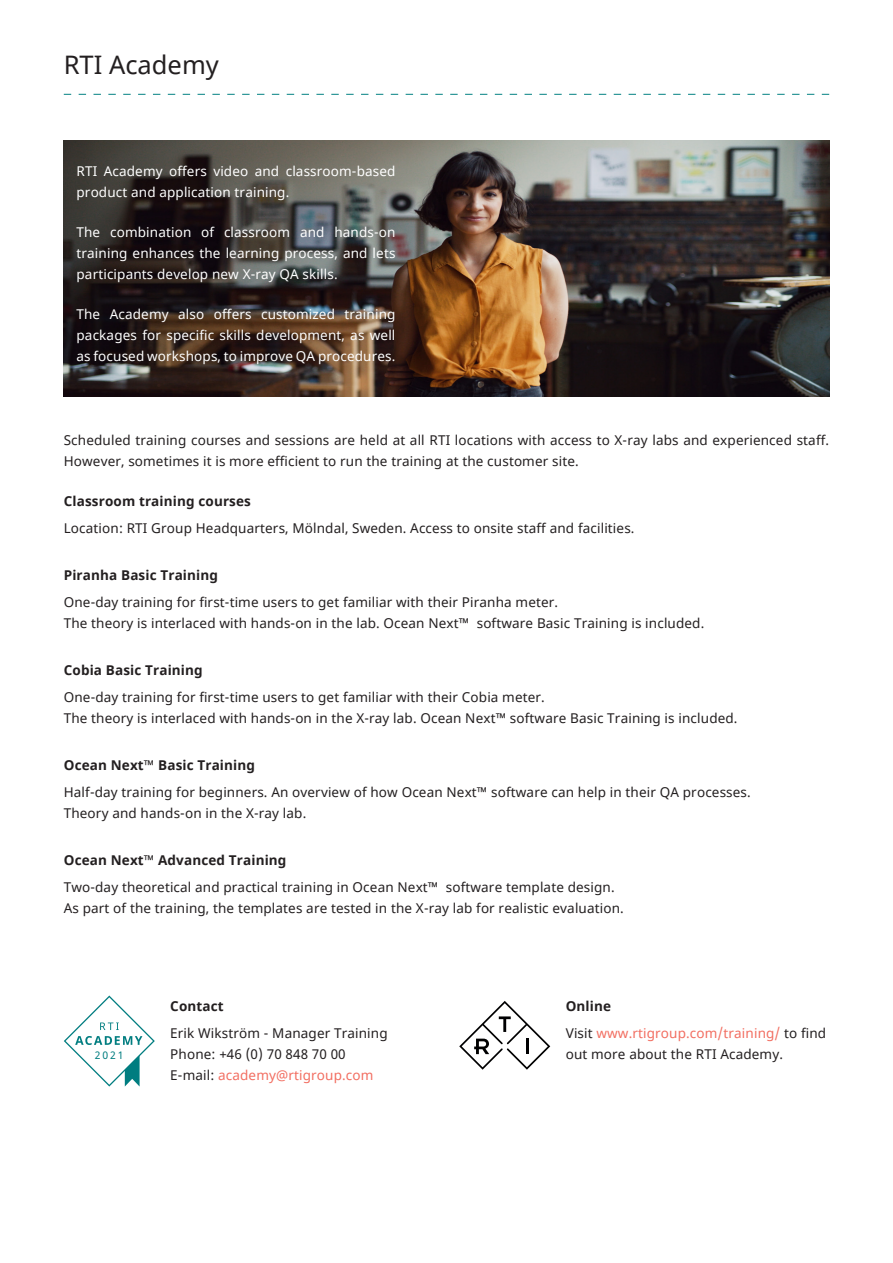
<style>
.page{position:relative;width:893px;height:1263px;background:#fff}
.page>*{position:absolute;margin:0;border:0;box-sizing:border-box;transform-origin:0 0}
.Heading_3{font:25.5px "Noto Sans";color:#231f20}
.t1{font:13.5px/21px "Noto Sans";letter-spacing:.01em;color:#231f20}
.t2{font:13.5px/21px "Noto Sans";letter-spacing:.01em;color:#fff;text-align:justify}
.t3{font:700 13.5px "Noto Sans";letter-spacing:.01em;color:#231f20}
.t4{font:10.5px "Noto Sans";color:#007d80}
.s1{color:#f26e61}
</style>
<div class="page">
<svg style="left:64px;top:94px;width:765px;height:1px"></svg>
<img style="left:64px;top:140px;width:765px;height:257px">
<svg style="left:64px;top:995px;width:91px;height:91px"></svg>
<svg style="left:459px;top:1001px;width:91px;height:69px"></svg>
<p class="Heading_3" style="left:64px;top:47px;width:157px">RTI Academy</p>
<p class="t2" style="left:77px;top:161px;width:320px">RTI Academy offers video and classroom-based product and application training.</p>
<p class="t2" style="left:77px;top:222px;width:320px">The combination of classroom and hands-on training enhances the learning process, and lets participants develop new X-ray QA skills.</p>
<p class="t2" style="left:77px;top:304px;width:320px">The Academy also offers customized training packages for specific skills development, as well as focused workshops, to improve QA procedures.</p>
<p class="t1" style="left:64px;top:430px;width:767px">Scheduled training courses and sessions are held at all RTI locations with access to X-ray labs and experienced staff.<br>However, sometimes it is more efficient to run the training at the customer site.</p>
<p class="t3" style="left:64px;top:492px;width:189px">Classroom training courses</p>
<p class="t1" style="left:64px;top:519px;width:572px">Location: RTI Group Headquarters, Mölndal, Sweden. Access to onsite staff and facilities.</p>
<p class="t3" style="left:64px;top:565px;width:156px">Piranha Basic Training</p>
<p class="t1" style="left:64px;top:592px;width:642px">One-day training for first-time users to get familiar with their Piranha meter.<br>The theory is interlaced with hands-on in the lab. Ocean Next™ software Basic Training is included.</p>
<p class="t3" style="left:64px;top:660px;width:140px">Cobia Basic Training</p>
<p class="t1" style="left:64px;top:687px;width:675px">One-day training for first-time users to get familiar with their Cobia meter.<br>The theory is interlaced with hands-on in the X-ray lab. Ocean Next™ software Basic Training is included.</p>
<p class="t3" style="left:64px;top:755px;width:193px">Ocean Next™ Basic Training</p>
<p class="t1" style="left:64px;top:782px;width:689px">Half-day training for beginners. An overview of how Ocean Next™ software can help in their QA processes.<br>Theory and hands-on in the X-ray lab.</p>
<p class="t3" style="left:64px;top:850px;width:224px">Ocean Next™ Advanced Training</p>
<p class="t1" style="left:64px;top:877px;width:562px">Two-day theoretical and practical training in Ocean Next™ software template design.<br>As part of the training, the templates are tested in the X-ray lab for realistic evaluation.</p>
<p class="t4" style="left:95px;top:1047px;width:30px">2021</p>
<p class="t3" style="left:170px;top:996px;width:55px">Contact</p>
<p class="t1" style="left:170px;top:1023px;width:219px">Erik Wikström - Manager Training<br>Phone: +46 (0) 70 848 70 00<br>E-mail: <span class="s1">academy@rtigroup.com</span></p>
<p class="t3" style="left:566px;top:996px;width:47px">Online</p>
<p class="t1" style="left:566px;top:1023px;width:262px">Visit <span class="s1">www.rtigroup.com/training/</span> to find out more about the RTI Academy.</p>
</div>
